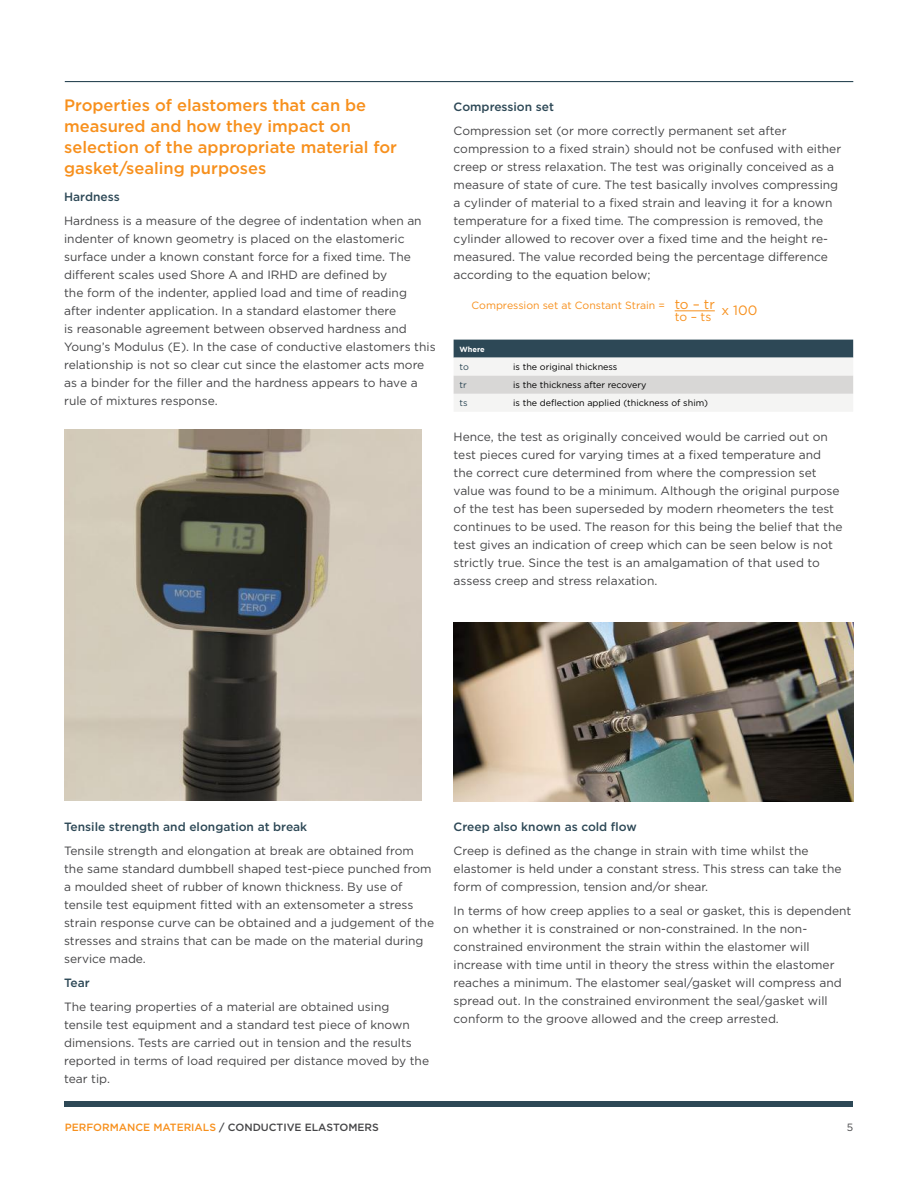
<style>
.page{position:relative;width:918px;height:1188px;background:#fff}
.page>*{position:absolute;margin:0;border:0;box-sizing:border-box;transform-origin:0 0}
.t1{font:500 16.5px/21px "Gotham";color:#f7901d}
.t2{font:13.5px "Gotham";color:#f7901d}
.t3{font:12px/18px "Gotham";color:#454547}
.t4{font:500 12px "Gotham";color:#2d4856}
.t5{font:12px "Gotham";color:#f7901d}
.t6{font:500 10.5px "Gotham";color:#454547}
.t7{font:10.5px "Gotham";color:#f7901d}
.t8{font:10.5px "Gotham";color:#454547}
.t9{font:9px "Gotham";color:#000}
.t10{font:9px "Gotham";color:#2d4856}
.t11{font:700 7.5px "Gotham";letter-spacing:-.005em;color:#fff}
.s1{color:#f7901d}
</style>
<div class="page">
<hr style="left:65px;top:81px;width:788px;height:1px;background:#2d4856">
<div style="left:65px;top:1101px;width:788px;height:6px;background:#2d4856"></div>
<img style="left:64px;top:430px;width:357px;height:371px">
<img style="left:454px;top:622px;width:399px;height:179px">
<hr style="left:675px;top:311px;width:40px;height:1px;background:#f7901d">
<svg style="left:454px;top:340px;width:399px;height:71px"></svg>
<h1 class="t1" style="left:64px;top:94px;width:334px">Properties of elastomers that can be measured and how they impact on selection of the appropriate material for gasket/sealing purposes</h1>
<p class="t4" style="left:64px;top:189px;width:57px">Hardness</p>
<p class="t3" style="left:64px;top:211px;width:373px">Hardness is a measure of the degree of indentation when an indenter of known geometry is placed on the elastomeric surface under a known constant force for a fixed time. The different scales used Shore A and IRHD are defined by<br>the form of the indenter, applied load and time of reading after indenter application. In a standard elastomer there<br>is reasonable agreement between observed hardness and Young’s Modulus (E). In the case of conductive elastomers this relationship is not so clear cut since the elastomer acts more as a binder for the filler and the hardness appears to have a rule of mixtures response.</p>
<p class="t4" style="left:454px;top:99px;width:102px">Compression set</p>
<p class="t3" style="left:454px;top:121px;width:389px">Compression set (or more correctly permanent set after compression to a fixed strain) should not be confused with either creep or stress relaxation. The test was originally conceived as a measure of state of cure. The test basically involves compressing a cylinder of material to a fixed strain and leaving it for a known temperature for a fixed time. The compression is removed, the cylinder allowed to recover over a fixed time and the height re&shy;measured. The value recorded being the percentage difference according to the equation below;</p>
<p class="t2" style="left:675px;top:296px;width:84px">to – tr x 100</p>
<p class="t5" style="left:675px;top:309px;width:38px">to – ts</p>
<p class="t7" style="left:472px;top:298px;width:195px">Compression set at Constant Strain =</p>
<p class="t11" style="left:460px;top:344px;width:27px">Where</p>
<p class="t10" style="left:460px;top:361px;width:11px">to</p>
<p class="t9" style="left:513px;top:361px;width:106px">is the original thickness</p>
<p class="t10" style="left:460px;top:379px;width:9px">tr</p>
<p class="t9" style="left:513px;top:379px;width:135px">is the thickness after recovery</p>
<p class="t10" style="left:460px;top:397px;width:10px">ts</p>
<p class="t9" style="left:513px;top:397px;width:197px">is the deflection applied (thickness of shim)</p>
<p class="t3" style="left:454px;top:428px;width:391px">Hence, the test as originally conceived would be carried out on test pieces cured for varying times at a fixed temperature and the correct cure determined from where the compression set value was found to be a minimum. Although the original purpose of the test has been superseded by modern rheometers the test continues to be used. The reason for this being the belief that the test gives an indication of creep which can be seen below is not strictly true. Since the test is an amalgamation of that used to assess creep and stress relaxation.</p>
<p class="t4" style="left:64px;top:819px;width:245px">Tensile strength and elongation at break</p>
<p class="t3" style="left:64px;top:841px;width:372px">Tensile strength and elongation at break are obtained from the same standard dumbbell shaped test-piece punched from a moulded sheet of rubber of known thickness. By use of tensile test equipment fitted with an extensometer a stress strain response curve can be obtained and a judgement of the stresses and strains that can be made on the material during service made.</p>
<p class="t4" style="left:64px;top:975px;width:27px">Tear</p>
<p class="t3" style="left:64px;top:997px;width:366px">The tearing properties of a material are obtained using tensile test equipment and a standard test piece of known dimensions. Tests are carried out in tension and the results reported in terms of load required per distance moved by the tear tip.</p>
<p class="t4" style="left:454px;top:819px;width:185px">Creep also known as cold flow</p>
<p class="t3" style="left:454px;top:841px;width:390px">Creep is defined as the change in strain with time whilst the elastomer is held under a constant stress. This stress can take the form of compression, tension and/or shear.</p>
<p class="t3" style="left:454px;top:901px;width:399px">In terms of how creep applies to a seal or gasket, this is dependent on whether it is constrained or non-constrained. In the non&shy;constrained environment the strain within the elastomer will increase with time until in theory the stress within the elastomer reaches a minimum. The elastomer seal/gasket will compress and spread out. In the constrained environment the seal/gasket will conform to the groove allowed and the creep arrested.</p>
<p class="t6" style="left:65px;top:1120px;width:316px"><span class="s1">PERFORMANCE MATERIALS</span> / CONDUCTIVE ELASTOMERS</p>
<p class="t8" style="left:847px;top:1121px;width:8px">5</p>
</div>
